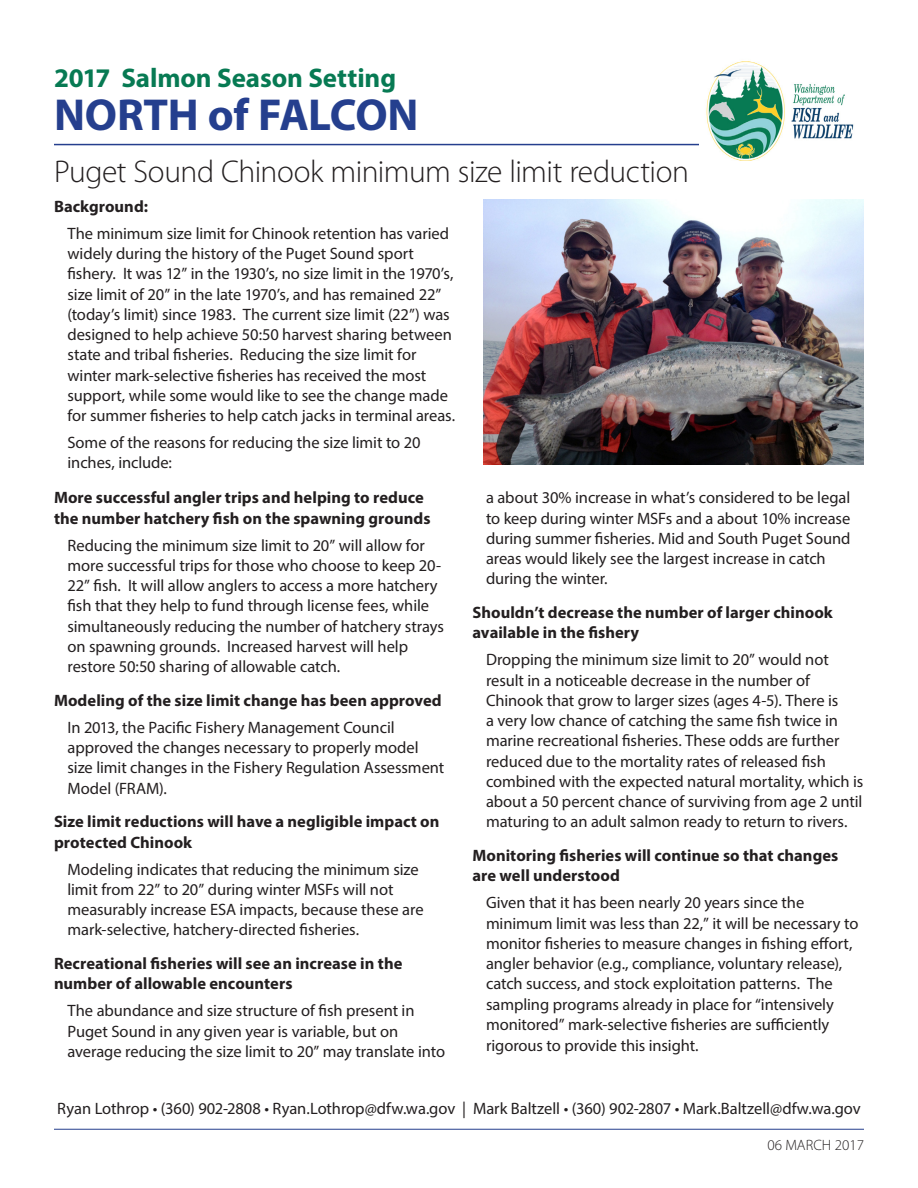
<style>
.page{position:relative;width:918px;height:1188px;background:#fff}
.page>*{position:absolute;margin:0;border:0;box-sizing:border-box;transform-origin:0 0}
.t1{font:700 45px "Myriad Pro";letter-spacing:-.01em;color:#253f8e}
.t2{font:300 31.5px "Myriad Pro";letter-spacing:-.02em;color:#231f20}
.t3{font:700 27px "Myriad Pro";letter-spacing:-.005em;color:#077a53}
.t4{font:16.5px/20.2px "Myriad Pro";letter-spacing:-.005em;color:#231f20}
.t5{font:700 16.5px/20.2px "Myriad Pro";color:#231f20}
.t6{font:300 15px "Myriad Pro";color:#231f20}
</style>
<div class="page">
<hr style="left:54px;top:144px;width:662px;height:1px;background:#253f8e">
<img style="left:700px;top:61px;width:154px;height:100px">
<hr style="left:54px;top:1129px;width:810px;height:1px;background:#253f8e">
<img style="left:484px;top:200px;width:380px;height:264px">
<p class="t3" style="left:54px;top:60px;width:344px">2017 Salmon Season Setting</p>
<p class="t1" style="left:54px;top:86px;width:366px">NORTH of FALCON</p>
<p class="t2" style="left:54px;top:152px;width:637px">Puget Sound Chinook minimum size limit reduction</p>
<p class="t5" style="left:54px;top:196px;width:96px">Background:</p>
<p class="t4" style="left:68px;top:223px;width:389px">The minimum size limit for Chinook retention has varied widely during the history of the Puget Sound sport fishery. It was 12” in the 1930’s, no size limit in the 1970’s, size limit of 20” in the late 1970’s, and has remained 22” (today’s limit) since 1983. The current size limit (22”) was designed to help achieve 50:50 harvest sharing between state and tribal fisheries. Reducing the size limit for winter mark-selective fisheries has received the most support, while some would like to see the change made for summer fisheries to help catch jacks in terminal areas.</p>
<p class="t4" style="left:68px;top:432px;width:354px">Some of the reasons for reducing the size limit to 20 inches, include:</p>
<p class="t5" style="left:54px;top:487px;width:378px">More successful angler trips and helping to reduce the number hatchery fish on the spawning grounds</p>
<p class="t4" style="left:68px;top:535px;width:378px">Reducing the minimum size limit to 20” will allow for more successful trips for those who choose to keep 20- 22” fish. It will allow anglers to access a more hatchery fish that they help to fund through license fees, while simultaneously reducing the number of hatchery strays on spawning grounds. Increased harvest will help restore 50:50 sharing of allowable catch.</p>
<p class="t5" style="left:54px;top:690px;width:389px">Modeling of the size limit change has been approved</p>
<p class="t4" style="left:68px;top:717px;width:378px">In 2013, the Pacific Fishery Management Council approved the changes necessary to properly model size limit changes in the Fishery Regulation Assessment Model (FRAM).</p>
<p class="t5" style="left:54px;top:811px;width:387px">Size limit reductions will have a negligible impact on protected Chinook</p>
<p class="t4" style="left:68px;top:859px;width:358px">Modeling indicates that reducing the minimum size limit from 22” to 20” during winter MSFs will not measurably increase ESA impacts, because these are mark-selective, hatchery-directed fisheries.</p>
<p class="t5" style="left:54px;top:953px;width:350px">Recreational fisheries will see an increase in the number of allowable encounters</p>
<p class="t4" style="left:68px;top:1000px;width:379px">The abundance and size structure of fish present in<br>Puget Sound in any given year is variable, but on average reducing the size limit to 20” may translate into</p>
<p class="t4" style="left:486px;top:487px;width:366px">a about 30% increase in what’s considered to be legal to keep during winter MSFs and a about 10% increase during summer fisheries. Mid and South Puget Sound areas would likely see the largest increase in catch during the winter.</p>
<p class="t5" style="left:472px;top:602px;width:362px">Shouldn’t decrease the number of larger chinook available in the fishery</p>
<p class="t4" style="left:486px;top:649px;width:379px">Dropping the minimum size limit to 20” would not result in a noticeable decrease in the number of Chinook that grow to larger sizes (ages 4-5). There is<br>a very low chance of catching the same fish twice in marine recreational fisheries. These odds are further reduced due to the mortality rates of released fish combined with the expected natural mortality, which is about a 50 percent chance of surviving from age 2 until maturing to an adult salmon ready to return to rivers.</p>
<p class="t5" style="left:472px;top:845px;width:367px">Monitoring fisheries will continue so that changes are well understood</p>
<p class="t4" style="left:486px;top:892px;width:374px">Given that it has been nearly 20 years since the minimum limit was less than 22,” it will be necessary to monitor fisheries to measure changes in fishing effort, angler behavior (e.g., compliance, voluntary release), catch success, and stock exploitation patterns. The sampling programs already in place for “intensively monitored” mark-selective fisheries are sufficiently rigorous to provide this insight.</p>
<p class="t4" style="left:57px;top:1098px;width:805px">Ryan Lothrop • (360) 902-2808 • Ryan.Lothrop@dfw.wa.gov | Mark Baltzell • (360) 902-2807 • Mark.Baltzell@dfw.wa.gov</p>
<p class="t6" style="left:768px;top:1136px;width:98px">06 MARCH 2017</p>
</div>
